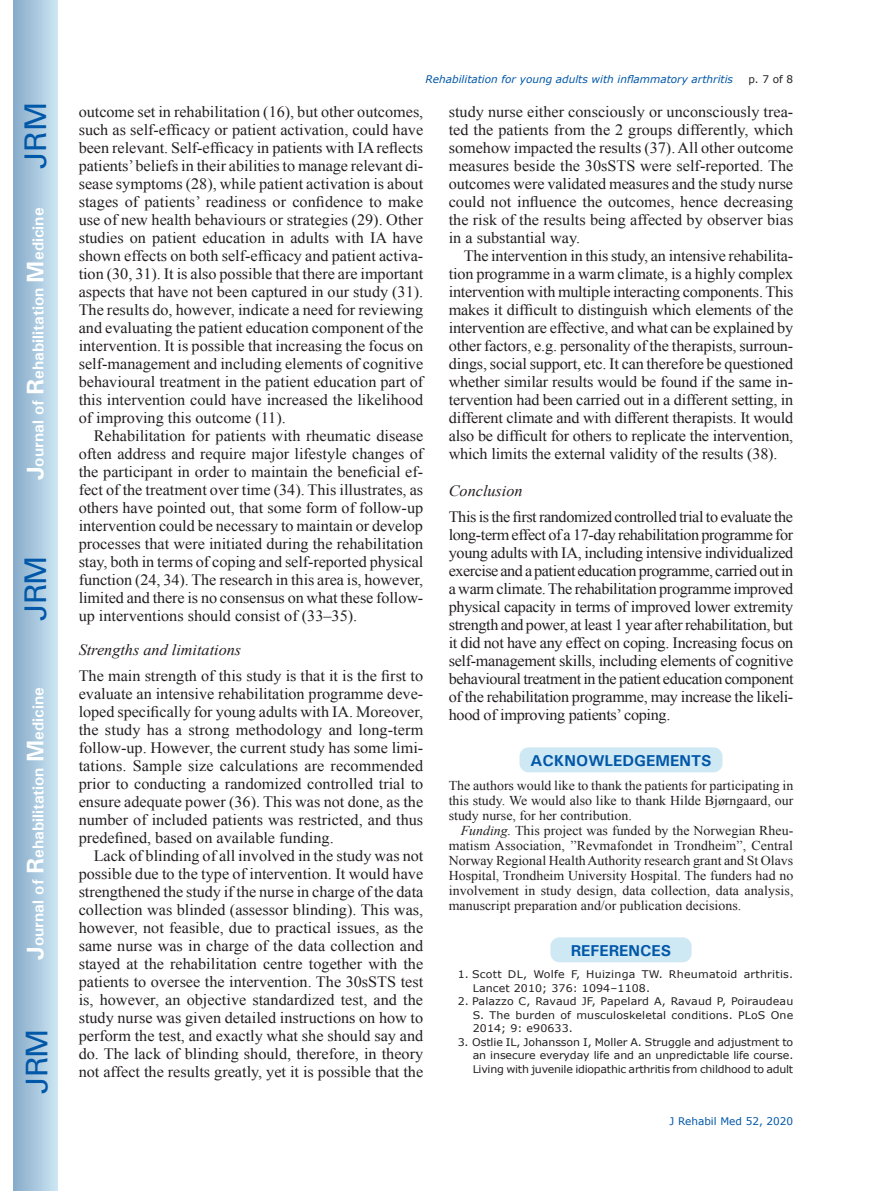
<style>
.page{position:relative;width:872px;height:1191px;background:#fff}
.page>*{position:absolute;margin:0;border:0;box-sizing:border-box;transform-origin:0 0}
.t1{font:30px "Univers";letter-spacing:-.03em;color:#0157a8}
.t2{font:15.75px/18px "Times New Roman";color:#231f20;text-align:justify}
.t3{font:700 15.75px "Univers";color:#fff}
.t4{font:italic 15.75px "Times New Roman";color:#231f20}
.t5{font:700 15.75px "Univers";color:#0157a8}
.t6{font:13.5px/15px "Times New Roman";color:#231f20;text-align:justify}
.t7{font:10.5px/13.5px "Verdana";letter-spacing:.01em;color:#231f20;text-align:justify;scale:1.05 1}
.t8{font:italic 10.5px "Verdana";color:#0157a8}
.t9{font:10.5px "Verdana";color:#0157a8}
.t10{font:10.5px "Verdana";letter-spacing:.01em;color:#231f20}
.s1{font-size:24px}
.s2{font-style:italic}
</style>
<div class="page">
<div style="left:14px;top:0;width:43px;height:1191px;background:linear-gradient(to right,#88acca,#cbe5f2)"></div>
<div style="left:549px;top:936px;width:143px;height:27px;background:#cee8f4;border-radius:10px"></div>
<div style="left:549px;top:936px;width:144px;height:27px;border:2px solid #fff;border-radius:10px"></div>
<div style="left:519px;top:746px;width:204px;height:27px;background:#cee8f4;border-radius:10px"></div>
<div style="left:518px;top:746px;width:206px;height:28px;border:2px solid #fff;border-radius:10px"></div>
<h1 class="t1" style="left:18px;top:169px;width:68px;rotate:-90deg">JRM</h1>
<p class="t3" style="left:28px;top:480px;width:274px;rotate:-90deg"><span class="s1">J</span>ournal of <span class="s1">R</span>ehabilitation <span class="s1">M</span>edicine</p>
<h1 class="t1" style="left:18px;top:620px;width:67px;rotate:-90deg">JRM</h1>
<p class="t3" style="left:28px;top:959px;width:274px;rotate:-90deg"><span class="s1">J</span>ournal of <span class="s1">R</span>ehabilitation <span class="s1">M</span>edicine</p>
<h1 class="t1" style="left:19px;top:1093px;width:67px;rotate:-90deg">JRM</h1>
<p class="t8" style="left:425px;top:72px;width:309px">Rehabilitation for young adults with inflammatory arthritis</p>
<p class="t10" style="left:748px;top:72px;width:46px">p. 7 of 8</p>
<p class="t2" style="left:79px;top:103px;width:346px">outcome set in rehabilitation (16), but other outcomes, such as self-efficacy or patient activation, could have been relevant. Self-efficacy in patients with IA reflects patients’ beliefs in their abilities to manage relevant di&shy;sease symptoms (28), while patient activation is about stages of patients’ readiness or confidence to make use of new health behaviours or strategies (29). Other studies on patient education in adults with IA have shown effects on both self-efficacy and patient activa&shy;tion (30, 31). It is also possible that there are important aspects that have not been captured in our study (31).<br>The results do, however, indicate a need for reviewing and evaluating the patient education component of the intervention. It is possible that increasing the focus on self-management and including elements of cognitive behavioural treatment in the patient education part of this intervention could have increased the likelihood of improving this outcome (11).</p>
<p class="t2" style="left:79px;top:427px;width:346px;text-indent:15px">Rehabilitation for patients with rheumatic disease often address and require major lifestyle changes of the participant in order to maintain the beneficial ef&shy;fect of the treatment over time (34). This illustrates, as others have pointed out, that some form of follow-up intervention could be necessary to maintain or develop processes that were initiated during the rehabilitation stay, both in terms of coping and self-reported physical function (24, 34). The research in this area is, however, limited and there is no consensus on what these follow&shy;up interventions should consist of (33–35).</p>
<p class="t4" style="left:79px;top:639px;width:164px">Strengths and limitations</p>
<p class="t2" style="left:79px;top:666px;width:346px">The main strength of this study is that it is the first to evaluate an intensive rehabilitation programme deve&shy;loped specifically for young adults with IA. Moreover, the study has a strong methodology and long-term follow-up. However, the current study has some limi&shy;tations. Sample size calculations are recommended prior to conducting a randomized controlled trial to ensure adequate power (36). This was not done, as the number of included patients was restricted, and thus predefined, based on available funding.</p>
<p class="t2" style="left:79px;top:846px;width:346px;text-indent:15px">Lack of blinding of all involved in the study was not possible due to the type of intervention. It would have strengthened the study if the nurse in charge of the data collection was blinded (assessor blinding). This was, however, not feasible, due to practical issues, as the same nurse was in charge of the data collection and stayed at the rehabilitation centre together with the patients to oversee the intervention. The 30sSTS test is, however, an objective standardized test, and the study nurse was given detailed instructions on how to perform the test, and exactly what she should say and do. The lack of blinding should, therefore, in theory not affect the results greatly, yet it is possible that the</p>
<p class="t2" style="left:449px;top:103px;width:346px">study nurse either consciously or unconsciously trea&shy;ted the patients from the 2 groups differently, which somehow impacted the results (37). All other outcome measures beside the 30sSTS were self-reported. The outcomes were validated measures and the study nurse could not influence the outcomes, hence decreasing the risk of the results being affected by observer bias in a substantial way.</p>
<p class="t2" style="left:449px;top:247px;width:346px;text-indent:15px">The intervention in this study, an intensive rehabilita&shy;tion programme in a warm climate, is a highly complex intervention with multiple interacting components. This makes it difficult to distinguish which elements of the intervention are effective, and what can be explained by other factors, e.g. personality of the therapists, surroun&shy;dings, social support, etc. It can therefore be questioned whether similar results would be found if the same in&shy;tervention had been carried out in a different setting, in different climate and with different therapists. It would also be difficult for others to replicate the intervention, which limits the external validity of the results (38).</p>
<p class="t4" style="left:449px;top:480px;width:75px">Conclusion</p>
<p class="t2" style="left:449px;top:507px;width:346px">This is the first randomized controlled trial to evaluate the long-term effect of a 17-day rehabilitation programme for young adults with IA, including intensive individualized exercise and a patient education programme, carried out in a warm climate. The rehabilitation programme improved physical capacity in terms of improved lower extremity strength and power, at least 1 year after rehabilitation, but it did not have any effect on coping. Increasing focus on self-management skills, including elements of cognitive behavioural treatment in the patient education component of the rehabilitation programme, may increase the likeli&shy;hood of improving patients’ coping.</p>
<p class="t5" style="left:530px;top:750px;width:183px">ACKNOWLEDGEMENTS</p>
<p class="t6" style="left:449px;top:777px;width:346px">The authors would like to thank the patients for participating in this study. We would also like to thank Hilde Bjørngaard, our study nurse, for her contribution.</p>
<p class="t6" style="left:449px;top:822px;width:346px;text-indent:12px"><span class="s2">Funding.</span> This project was funded by the Norwegian Rheu&shy;matism Association, ”Revmafondet in Trondheim”, Central Norway Regional Health Authority research grant and St Olavs Hospital, Trondheim University Hospital. The funders had no involvement in study design, data collection, data analysis, manuscript preparation and/or publication decisions.</p>
<p class="t5" style="left:571px;top:940px;width:102px">REFERENCES</p>
<p class="t7" style="left:473px;top:968px;width:307px;text-indent:-15px">1. Scott DL, Wolfe F, Huizinga TW. Rheumatoid arthritis.<br>Lancet 2010; 376: 1094–1108.</p>
<p class="t7" style="left:473px;top:995px;width:307px;text-indent:-15px">2. Palazzo C, Ravaud JF, Papelard A, Ravaud P, Poiraudeau S. The burden of musculoskeletal conditions. PLoS One 2014; 9: e90633.</p>
<p class="t7" style="left:473px;top:1035px;width:307px;text-indent:-15px">3. Ostlie IL, Johansson I, Moller A. Struggle and adjustment to an insecure everyday life and an unpredictable life course.<br>Living with juvenile idiopathic arthritis from childhood to adult</p>
<p class="t9" style="left:669px;top:1114px;width:125px">J Rehabil Med 52, 2020</p>
</div>
